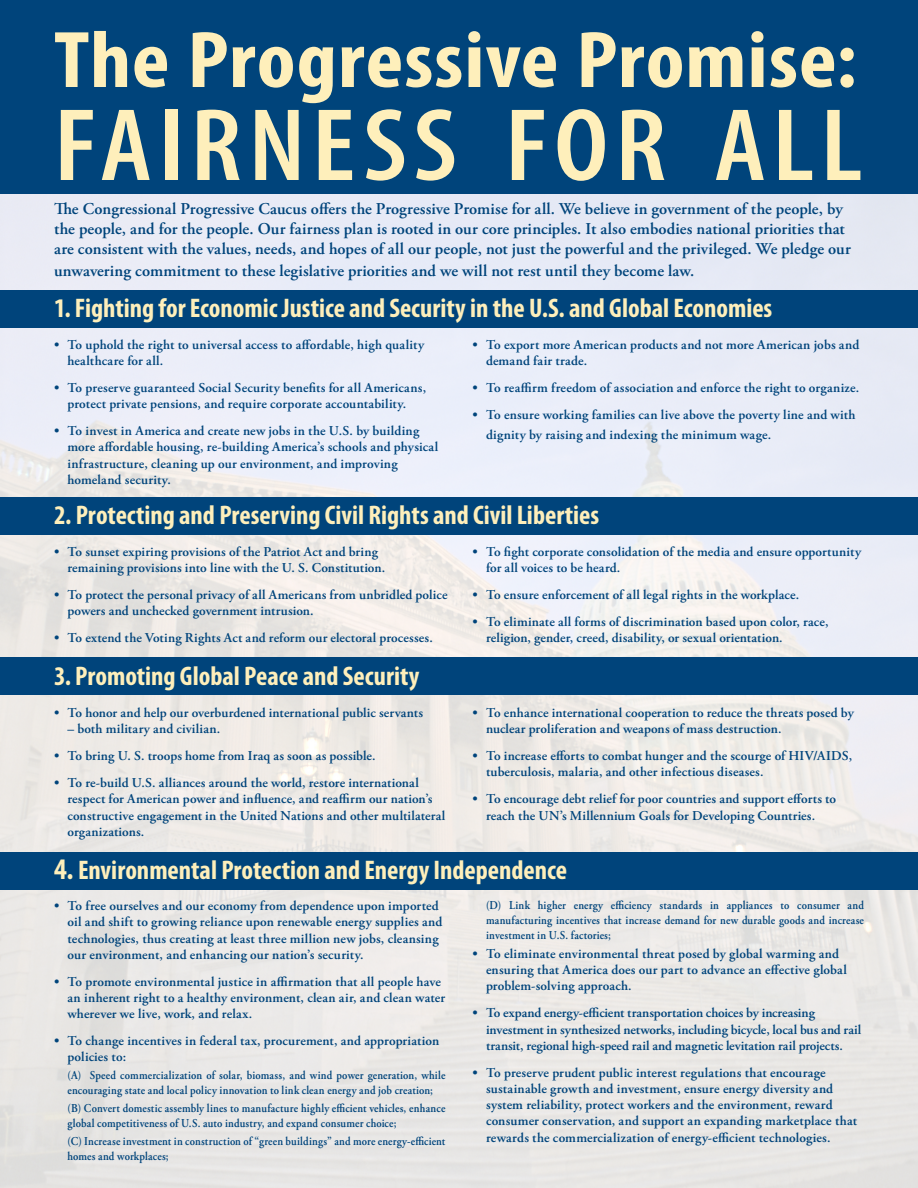
<style>
.page{position:relative;width:918px;height:1188px;background:#fff}
.page>*{position:absolute;margin:0;border:0;box-sizing:border-box;transform-origin:0 0}
.Subhead{font:600 condensed 103.95px "Myriad Pro";letter-spacing:.055em;color:#feefbb;scale:1.11 1}
.Subhead-2{font:700 condensed 81px "Myriad Pro";letter-spacing:.01em;color:#feefbb;scale:1.11 1}
.Subhead-3{font:700 condensed 27px "Myriad Pro";color:#feefbb}
.Bodytext{font:600 16.5px/19.8px "Adobe Garamond Pro";letter-spacing:.005em;color:#00447b}
.Paragraph_Style_1{font:600 13.5px/16.2px "Adobe Garamond Pro";letter-spacing:.01em;color:#00447b}
.Paragraph_Style_2{font:600 12px/15px "Adobe Garamond Pro";letter-spacing:.015em;color:#00447b;scale:.9 1}
.s1{font-size:30px}
</style>
<div class="page">
<img style="left:0;top:193px;width:918px;height:995px">
<div style="left:0;top:0;width:918px;height:193px;background:#00447b"></div>
<div style="left:0;top:497px;width:918px;height:38px;background:#00447b"></div>
<div style="left:0;top:290px;width:918px;height:38px;background:#00447b"></div>
<div style="left:0;top:852px;width:918px;height:38px;background:#00447b"></div>
<div style="left:0;top:657px;width:918px;height:37px;background:#00447b"></div>
<p class="Subhead-2" style="left:54px;top:15px;width:725px">The Progressive Promise:</p>
<p class="Subhead" style="left:54px;top:89px;width:730px">FAIRNESS FOR ALL</p>
<p class="Bodytext" style="left:54px;top:200px;width:798px">The Congressional Progressive Caucus offers the Progressive Promise for all. We believe in government of the people, by the people, and for the people. Our fairness plan is rooted in our core principles. It also embodies national priorities that are consistent with the values, needs, and hopes of all our people, not just the powerful and the privileged. We pledge our</p>
<p class="Bodytext" style="left:54px;top:261px;width:642px">unwavering commitment to these legislative priorities and we will not rest until they become law.</p>
<p class="Subhead-3" style="left:54px;top:293px;width:720px">1. Fighting for Economic Justice and Security in the U.S. and Global Economies</p>
<p class="Paragraph_Style_1" style="left:54px;top:337px;width:7px">•</p>
<p class="Paragraph_Style_1" style="left:54px;top:380px;width:7px">•</p>
<p class="Paragraph_Style_1" style="left:54px;top:423px;width:7px">•</p>
<p class="Paragraph_Style_1" style="left:68px;top:337px;width:358px">To uphold the right to universal access to affordable, high quality healthcare for all.</p>
<p class="Paragraph_Style_1" style="left:68px;top:380px;width:360px">To preserve guaranteed Social Security benefits for all Americans, protect private pensions, and require corporate accountability.</p>
<p class="Paragraph_Style_1" style="left:68px;top:423px;width:372px">To invest in America and create new jobs in the U.S. by building more affordable housing, re-building America’s schools and physical infrastructure, cleaning up our environment, and improving homeland security.</p>
<p class="Paragraph_Style_1" style="left:472px;top:337px;width:7px">•</p>
<p class="Paragraph_Style_1" style="left:472px;top:374px;width:7px;line-height:27px">• •</p>
<p class="Paragraph_Style_1" style="left:486px;top:337px;width:375px">To export more American products and not more American jobs and demand fair trade.</p>
<p class="Paragraph_Style_1" style="left:486px;top:380px;width:375px">To reaffirm freedom of association and enforce the right to organize.</p>
<p class="Paragraph_Style_1" style="left:486px;top:405px;width:371px;line-height:19.8px">To ensure working families can live above the poverty line and with dignity by raising and indexing the minimum wage.</p>
<p class="Subhead-3" style="left:54px;top:500px;width:547px">2. Protecting and Preserving Civil Rights and Civil Liberties</p>
<p class="Paragraph_Style_1" style="left:68px;top:544px;width:319px">To sunset expiring provisions of the Patriot Act and bring remaining provisions into line with the U. S. Constitution.</p>
<p class="Paragraph_Style_1" style="left:68px;top:587px;width:382px">To protect the personal privacy of all Americans from unbridled police powers and unchecked government intrusion.</p>
<p class="Paragraph_Style_1" style="left:68px;top:630px;width:367px">To extend the Voting Rights Act and reform our electoral processes.</p>
<p class="Paragraph_Style_1" style="left:486px;top:544px;width:377px">To fight corporate consolidation of the media and ensure opportunity for all voices to be heard.</p>
<p class="Paragraph_Style_1" style="left:486px;top:587px;width:315px">To ensure enforcement of all legal rights in the workplace.</p>
<p class="Paragraph_Style_1" style="left:486px;top:614px;width:344px">To eliminate all forms of discrimination based upon color, race, religion, gender, creed, disability, or sexual orientation.</p>
<p class="Paragraph_Style_1" style="left:54px;top:544px;width:7px">•</p>
<p class="Paragraph_Style_1" style="left:54px;top:587px;width:7px">•</p>
<p class="Paragraph_Style_1" style="left:54px;top:630px;width:7px">•</p>
<p class="Paragraph_Style_1" style="left:472px;top:544px;width:7px">•</p>
<p class="Paragraph_Style_1" style="left:472px;top:581px;width:7px;line-height:27px">• •</p>
<p class="Subhead-3" style="left:54px;top:661px;width:367px">3. Promoting Global Peace and Security</p>
<p class="Paragraph_Style_1" style="left:54px;top:705px;width:7px">•</p>
<p class="Paragraph_Style_1" style="left:54px;top:743px;width:7px;line-height:27px">• •</p>
<p class="Paragraph_Style_1" style="left:68px;top:705px;width:357px">To honor and help our overburdened international public servants</p>
<p class="Paragraph_Style_1" style="left:68px;top:721px;width:154px">– both military and civilian.</p>
<p class="Paragraph_Style_1" style="left:68px;top:748px;width:310px">To bring U. S. troops home from Iraq as soon as possible.</p>
<p class="Paragraph_Style_1" style="left:68px;top:775px;width:379px">To re-build U.S. alliances around the world, restore international respect for American power and influence, and reaffirm our nation’s constructive engagement in the United Nations and other multilateral organizations.</p>
<p class="Paragraph_Style_1" style="left:472px;top:705px;width:7px">•</p>
<p class="Paragraph_Style_1" style="left:472px;top:748px;width:7px">•</p>
<p class="Paragraph_Style_1" style="left:472px;top:791px;width:7px">•</p>
<p class="Paragraph_Style_1" style="left:486px;top:705px;width:369px">To enhance international cooperation to reduce the threats posed by nuclear proliferation and weapons of mass destruction.</p>
<p class="Paragraph_Style_1" style="left:486px;top:748px;width:368px">To increase efforts to combat hunger and the scourge of HIV/AIDS, tuberculosis, malaria, and other infectious diseases.</p>
<p class="Paragraph_Style_1" style="left:486px;top:791px;width:352px">To encourage debt relief for poor countries and support efforts to reach the UN’s Millennium Goals for Developing Countries.</p>
<p class="Subhead-3" style="left:54px;top:856px;width:515px"><span class="s1">4.</span> Environmental Protection and Energy Independence</p>
<p class="Paragraph_Style_1" style="left:54px;top:898px;width:7px">•</p>
<p class="Paragraph_Style_1" style="left:54px;top:974px;width:7px">•</p>
<p class="Paragraph_Style_1" style="left:54px;top:1033px;width:7px">•</p>
<p class="Paragraph_Style_1" style="left:68px;top:898px;width:376px">To free ourselves and our economy from dependence upon imported oil and shift to growing reliance upon renewable energy supplies and technologies, thus creating at least three million new jobs, cleansing our environment, and enhancing our nation’s security.</p>
<p class="Paragraph_Style_1" style="left:68px;top:974px;width:379px">To promote environmental justice in affirmation that all people have an inherent right to a healthy environment, clean air, and clean water wherever we live, work, and relax.</p>
<p class="Paragraph_Style_1" style="left:68px;top:1033px;width:373px">To change incentives in federal tax, procurement, and appropriation policies to:</p>
<p class="Paragraph_Style_2" style="left:68px;top:1068px;width:422px">(A) Speed commercialization of solar, biomass, and wind power generation, while encouraging state and local policy innovation to link clean energy and job creation;</p>
<p class="Paragraph_Style_2" style="left:68px;top:1101px;width:421px">(B) Convert domestic assembly lines to manufacture highly efficient vehicles, enhance global competitiveness of U.S. auto industry, and expand consumer choice;</p>
<p class="Paragraph_Style_2" style="left:68px;top:1133px;width:421px">(C) Increase investment in construction of “green buildings” and more energy-efficient homes and workplaces;</p>
<p class="Paragraph_Style_1" style="left:472px;top:946px;width:7px">•</p>
<p class="Paragraph_Style_1" style="left:472px;top:1005px;width:7px">•</p>
<p class="Paragraph_Style_1" style="left:472px;top:1065px;width:7px">•</p>
<p class="Paragraph_Style_2" style="left:486px;top:898px;width:422px;text-align:justify">(D) Link higher energy efficiency standards in appliances to consumer and manufacturing incentives that increase demand for new durable goods and increase investment in U.S. factories;</p>
<p class="Paragraph_Style_1" style="left:486px;top:946px;width:362px">To eliminate environmental threat posed by global warming and ensuring that America does our part to advance an effective global problem-solving approach.</p>
<p class="Paragraph_Style_1" style="left:486px;top:1005px;width:377px">To expand energy-efficient transportation choices by increasing investment in synthesized networks, including bicycle, local bus and rail transit, regional high-speed rail and magnetic levitation rail projects.</p>
<p class="Paragraph_Style_1" style="left:486px;top:1065px;width:373px">To preserve prudent public interest regulations that encourage sustainable growth and investment, ensure energy diversity and system reliability, protect workers and the environment, reward consumer conservation, and support an expanding marketplace that rewards the commercialization of energy-efficient technologies.</p>
</div>
